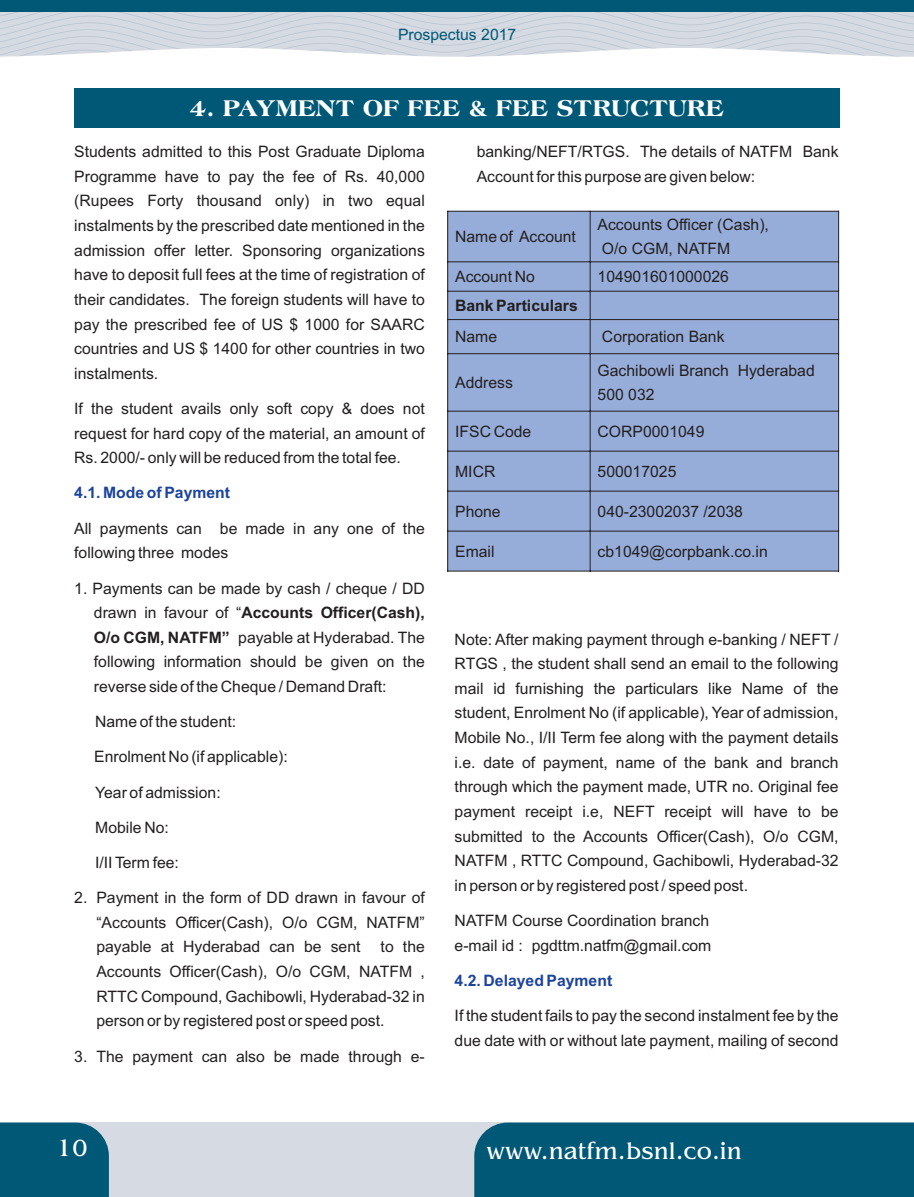
<style>
.page{position:relative;width:914px;height:1197px;background:#fff}
.page>*{position:absolute;margin:0;border:0;box-sizing:border-box;transform-origin:0 0}
.t1{font:800 24.5px "Americana";color:#fff}
.t2{font:24.5px "Benguiat";color:#fff}
.t3{font:15.75px/24.7px "Arial";color:#231f20}
.t4{font:700 15.75px "Arial";color:#231f20}
.t5{font:700 15.75px "Arial";color:#1c449c}
.t6{font:15.75px "Arial";color:#005877}
.s1{font-weight:400}
</style>
<div class="page">
<div style="left:74px;top:88px;width:765px;height:40px;background:#005877"></div>
<svg style="left:447px;top:210px;width:393px;height:362px;background:#93a8d2"></svg>
<div style="left:0;top:0;width:914px;height:12px;background:#005877"></div>
<svg style="left:0;top:12px;width:914px;height:45px;background:#d7dbe3"></svg>
<div style="left:0;top:1123px;width:914px;height:74px;background:#d6dae2"></div>
<div style="left:474px;top:1123px;width:440px;height:74px;background:#005877"></div>
<div style="left:0;top:1123px;width:109px;height:74px;background:#005877"></div>
<p class="t6" style="left:398px;top:29px;width:120px">Prospectus 2017</p>
<h1 class="t1" style="left:190px;top:98px;width:535px">4. PAYMENT OF FEE &amp; FEE STRUCTURE</h1>
<p class="t3" style="left:74px;top:141px;width:352px;text-align:justify">Students admitted to this Post Graduate Diploma Programme have to pay the fee of Rs. 40,000 (Rupees Forty thousand only) in two equal instalments by the prescribed date mentioned in the admission offer letter. Sponsoring organizations have to deposit full fees at the time of registration of their candidates. The foreign students will have to pay the prescribed fee of US $ 1000 for SAARC countries and US $ 1400 for other countries in two instalments.</p>
<p class="t3" style="left:477px;top:141px;width:363px">banking/NEFT/RTGS. The details of NATFM Bank<br>Account for this purpose are given below:</p>
<p class="t3" style="left:597px;top:213px;width:173px">Accounts Officer (Cash),<br>O/o CGM, NATFM</p>
<p class="t3" style="left:455px;top:226px;width:122px">Name of Account</p>
<p class="t3" style="left:455px;top:266px;width:81px">Account No</p>
<p class="t3" style="left:597px;top:266px;width:133px">104901601000026</p>
<p class="t4" style="left:455px;top:300px;width:124px">Bank Particulars</p>
<p class="t3" style="left:455px;top:326px;width:44px">Name</p>
<p class="t3" style="left:602px;top:326px;width:124px">Corporation Bank</p>
<p class="t3" style="left:455px;top:372px;width:59px">Address</p>
<p class="t3" style="left:597px;top:359px;width:219px">Gachibowli Branch Hyderabad<br>500 032</p>
<p class="t3" style="left:74px;top:398px;width:352px;text-align:justify">If the student avails only soft copy &amp; does not request for hard copy of the material, an amount of Rs. 2000/- only will be reduced from the total fee.</p>
<p class="t5" style="left:74px;top:487px;width:157px">4.1. Mode of Payment</p>
<p class="t3" style="left:74px;top:517px;width:352px">All payments can be made in any one of the following three modes</p>
<p class="t3" style="left:74px;top:577px;width:352px">1. Payments can be made by cash / cheque / DD</p>
<p class="t4" style="left:94px;top:607px;width:332px"><span class="s1">drawn in favour of “</span>Accounts Officer(Cash),</p>
<p class="t3" style="left:238px;top:626px;width:188px">payable at Hyderabad. The</p>
<p class="t3" style="left:94px;top:651px;width:332px">following information should be given on the</p>
<p class="t3" style="left:94px;top:676px;width:294px">reverse side of the Cheque / Demand Draft:</p>
<p class="t3" style="left:95px;top:711px;width:142px">Name of the student:</p>
<p class="t3" style="left:94px;top:746px;width:195px">Enrolment No (if applicable):</p>
<p class="t3" style="left:95px;top:781px;width:127px">Year of admission:</p>
<p class="t3" style="left:95px;top:816px;width:75px">Mobile No:</p>
<p class="t3" style="left:95px;top:852px;width:85px">I/II Term fee:</p>
<p class="t3" style="left:96px;top:887px;width:330px;text-align:justify;text-indent:-22px">2. Payment in the form of DD drawn in favour of “Accounts Officer(Cash), O/o CGM, NATFM” payable at Hyderabad can be sent</p>
<p class="t4" style="left:94px;top:631px;width:137px">O/o CGM, NATFM”</p>
<p class="t3" style="left:96px;top:936px;width:330px;text-align:justify;text-indent:284px">to the Accounts Officer(Cash), O/o CGM, NATFM , RTTC Compound, Gachibowli, Hyderabad-32 in person or by registered post or speed post.</p>
<p class="t3" style="left:74px;top:1045px;width:352px">3. The payment can also be made through e-</p>
<p class="t3" style="left:455px;top:420px;width:78px">IFSC Code</p>
<p class="t3" style="left:597px;top:420px;width:108px">CORP0001049</p>
<p class="t3" style="left:455px;top:460px;width:42px">MICR</p>
<p class="t3" style="left:597px;top:460px;width:80px">500017025</p>
<p class="t3" style="left:455px;top:500px;width:47px">Phone</p>
<p class="t3" style="left:597px;top:500px;width:147px">040-23002037 /2038</p>
<p class="t3" style="left:455px;top:540px;width:41px">Email</p>
<p class="t3" style="left:597px;top:540px;width:172px">cb1049@corpbank.co.in</p>
<p class="t3" style="left:454px;top:628px;width:385px;text-align:justify">Note: After making payment through e-banking / NEFT / RTGS , the student shall send an email to the following mail id furnishing the particulars like Name of the student, Enrolment No (if applicable), Year of admission, Mobile No., I/II Term fee along with the payment details i.e. date of payment, name of the bank and branch through which the payment made, UTR no. Original fee payment receipt i.e, NEFT receipt will have to be submitted to the Accounts Officer(Cash), O/o CGM, NATFM , RTTC Compound, Gachibowli, Hyderabad-32 in person or by registered post / speed post.</p>
<p class="t3" style="left:454px;top:910px;width:258px">NATFM Course Coordination branch e-mail id : pgdttm.natfm@gmail.com</p>
<p class="t5" style="left:454px;top:975px;width:159px">4.2. Delayed Payment</p>
<p class="t3" style="left:454px;top:1005px;width:385px">If the student fails to pay the second instalment fee by the due date with or without late payment, mailing of second</p>
<h1 class="t2" style="left:57px;top:1139px;width:33px">10</h1>
<h1 class="t2" style="left:486px;top:1142px;width:257px">www.natfm.bsnl.co.in</h1>
</div>
